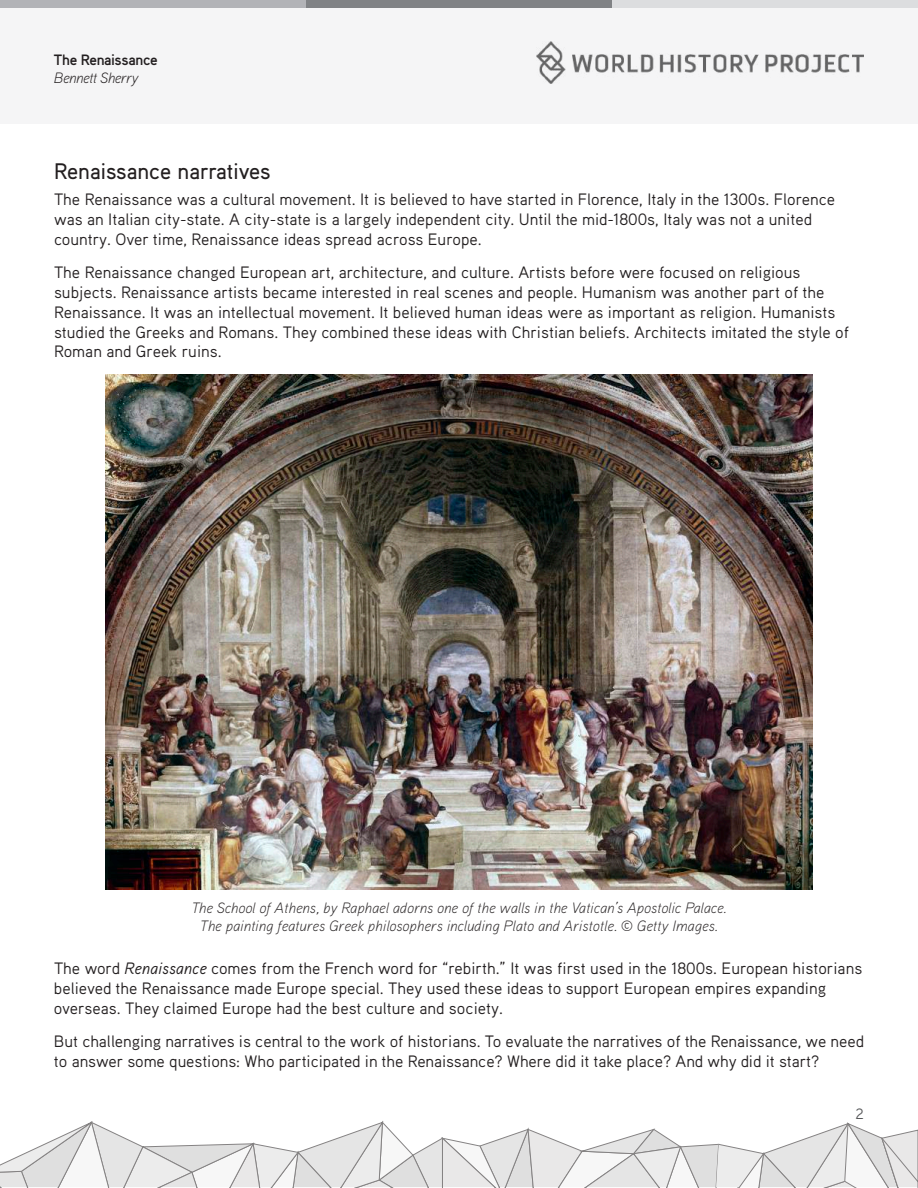
<style>
.page{position:relative;width:918px;height:1188px;background:#fff}
.page>*{position:absolute;margin:0;border:0;box-sizing:border-box;transform-origin:0 0}
.t1{font:500 22.5px "Aaux Pro";color:#231f20}
.t2{font:16.5px/19.8px "Aaux Pro";color:#231f20}
.t3{font:italic 300 15px/18px "Aaux Pro";color:#231f20;text-align:center}
.t4{font:700 15px "Aaux Pro";letter-spacing:-.025em;color:#231f20}
.t5{font:italic 300 15px "Aaux Pro";letter-spacing:-.03em;color:#231f20}
.t6{font:15px "Aaux Pro";color:#57585a}
.s1{font-style:italic}
</style>
<div class="page">
<div style="left:0;top:0;width:918px;height:123px;background:#f5f5f6"></div>
<img style="left:537px;top:41px;width:327px;height:42px">
<div style="left:0;top:0;width:306px;height:8px;background:#b2b3b7"></div>
<div style="left:306px;top:0;width:306px;height:8px;background:#808285"></div>
<div style="left:612px;top:0;width:306px;height:8px;background:#dcdddf"></div>
<svg style="left:0;top:1121px;width:918px;height:67px"></svg>
<img style="left:106px;top:374px;width:706px;height:515px">
<p class="t4" style="left:54px;top:51px;width:105px">The Renaissance</p>
<p class="t5" style="left:54px;top:69px;width:86px">Bennett Sherry</p>
<h1 class="t1" style="left:54px;top:157px;width:218px">Renaissance narratives</h1>
<p class="t2" style="left:54px;top:189px;width:783px">The Renaissance was a cultural movement. It is believed to have started in Florence, Italy in the 1300s. Florence was an Italian city-state. A city-state is a largely independent city. Until the mid-1800s, Italy was not a united country. Over time, Renaissance ideas spread across Europe.</p>
<p class="t2" style="left:54px;top:262px;width:797px">The Renaissance changed European art, architecture, and culture. Artists before were focused on religious subjects. Renaissance artists became interested in real scenes and people. Humanism was another part of the Renaissance. It was an intellectual movement. It believed human ideas were as important as religion. Humanists studied the Greeks and Romans. They combined these ideas with Christian beliefs. Architects imitated the style of Roman and Greek ruins.</p>
<p class="t3" style="left:191px;top:898px;width:537px">The School of Athens, by Raphael adorns one of the walls in the Vatican’s Apostolic Palace.<br>The painting features Greek philosophers including Plato and Aristotle. © Getty Images.</p>
<p class="t2" style="left:54px;top:958px;width:810px">The word <span class="s1">Renaissance</span> comes from the French word for “rebirth.” It was first used in the 1800s. European historians believed the Renaissance made Europe special. They used these ideas to support European empires expanding overseas. They claimed Europe had the best culture and society.</p>
<p class="t2" style="left:54px;top:1031px;width:812px">But challenging narratives is central to the work of historians. To evaluate the narratives of the Renaissance, we need to answer some questions: Who participated in the Renaissance? Where did it take place? And why did it start?</p>
<p class="t6" style="left:856px;top:1104px;width:10px">2</p>
</div>
